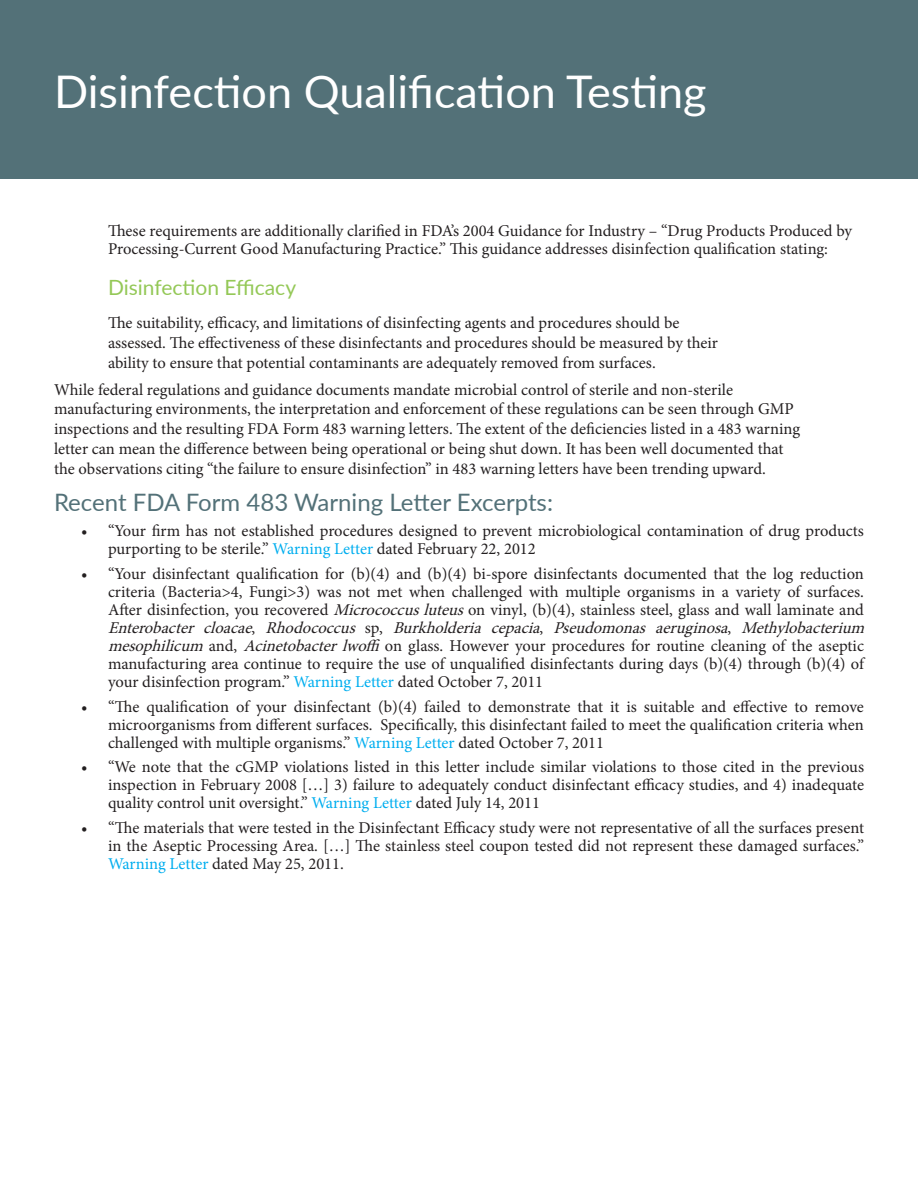
<style>
.page{position:relative;width:918px;height:1188px;background:#fff}
.page>*{position:absolute;margin:0;border:0;box-sizing:border-box;transform-origin:0 0}
.t1{font:45px "Lato";color:#fff}
.Body_Heading_1{font:24px "Lato";color:#537178}
.Body_Heading_2_Inden{font:21px "Lato";color:#94c857}
.Body_Text_-_Justifie{font:16.5px/18px "Minion Pro";color:#231f20}
.Body_Heading_2_Inden-2{font:16.5px/18.1px "Minion Pro";color:#231f20}
.s1{color:#00aeef}
.s2{font-style:italic}
</style>
<div class="page">
<div style="left:0;top:0;width:918px;height:178px;background:#537178"></div>
<p class="t1" style="left:54px;top:59px;width:654px">Disinfection Qualification Testing</p>
<p class="Body_Heading_2_Inden-2" style="left:108px;top:222px;width:746px">These requirements are additionally clarified in FDA’s 2004 Guidance for Industry – “Drug Products Produced by<br>Processing-Current Good Manufacturing Practice.” This guidance addresses disinfection qualification stating:</p>
<p class="Body_Heading_2_Inden" style="left:108px;top:273px;width:190px">Disinfection Efficacy</p>
<p class="Body_Text_-_Justifie" style="left:108px;top:313px;width:612px;line-height:19.8px">The suitability, efficacy, and limitations of disinfecting agents and procedures should be assessed. The effectiveness of these disinfectants and procedures should be measured by their ability to ensure that potential contaminants are adequately removed from surfaces.</p>
<p class="Body_Text_-_Justifie" style="left:54px;top:380px;width:748px;line-height:19.8px">While federal regulations and guidance documents mandate microbial control of sterile and non-sterile manufacturing environments, the interpretation and enforcement of these regulations can be seen through GMP inspections and the resulting FDA Form 483 warning letters. The extent of the deficiencies listed in a 483 warning letter can mean the difference between being operational or being shut down. It has been well documented that the observations citing “the failure to ensure disinfection” in 483 warning letters have been trending upward.</p>
<p class="Body_Heading_1" style="left:54px;top:485px;width:501px">Recent FDA Form 483 Warning Letter Excerpts:</p>
<p class="Body_Text_-_Justifie" style="left:108px;top:522px;width:758px;text-indent:-27px">• “Your firm has not established procedures designed to prevent microbiological contamination of drug products purporting to be sterile.” <span class="s1">Warning Letter</span> dated February 22, 2012</p>
<p class="Body_Text_-_Justifie" style="left:108px;top:565px;width:763px;text-indent:-27px">• “Your disinfectant qualification for (b)(4) and (b)(4) bi-spore disinfectants documented that the log reduction criteria (Bacteria&gt;4, Fungi&gt;3) was not met when challenged with multiple organisms in a variety of surfaces.<br>After disinfection, you recovered <span class="s2">Micrococcusluteus</span>on vinyl, (b)(4), stainless steel, glass and wall laminate and <span class="s2">Enterobacter cloacae</span>, <span class="s2">Rhodococcus</span> s p , <span class="s2">Burkholderia cepacia</span>, <span class="s2">Pseudomonas aeruginosa</span>, <span class="s2">Methylobacterium mesophilicum</span> and, <span class="s2">Acinetobacterlwoffi</span> on glass. However your procedures for routine cleaning of the aseptic manufacturing area continue to require the use of unqualified disinfectants during days (b)(4) through (b)(4) of your disinfection program.” <span class="s1">Warning Letter</span> dated October 7, 2011</p>
<p class="Body_Text_-_Justifie" style="left:108px;top:697px;width:757px;text-align:justify;text-indent:-27px">• “The qualification of your disinfectant (b)(4) failed to demonstrate that it is suitable and effective to remove microorganisms from different surfaces. Specifically, this disinfectant failed to meet the qualification criteria when challenged with multiple organisms.” <span class="s1">Warning Letter</span> dated October 7, 2011</p>
<p class="Body_Text_-_Justifie" style="left:108px;top:758px;width:758px;text-align:justify;text-indent:-27px">• “We note that the cGMP violations listed in this letter include similar violations to those cited in the previous inspection in February 2008 […] 3) failure to adequately conduct disinfectant efficacy studies, and 4) inadequate quality control unit oversight.” <span class="s1">Warning Letter</span> dated July 14, 2011</p>
<p class="Body_Text_-_Justifie" style="left:108px;top:819px;width:758px;text-align:justify;text-indent:-27px">• “The materials that were tested in the Disinfectant Efficacy study were not representative of all the surfaces present in the Aseptic Processing Area. […] The stainless steel coupon tested did not represent these damaged surfaces.” <span class="s1">Warning Letter</span> dated May 25, 2011.</p>
</div>
